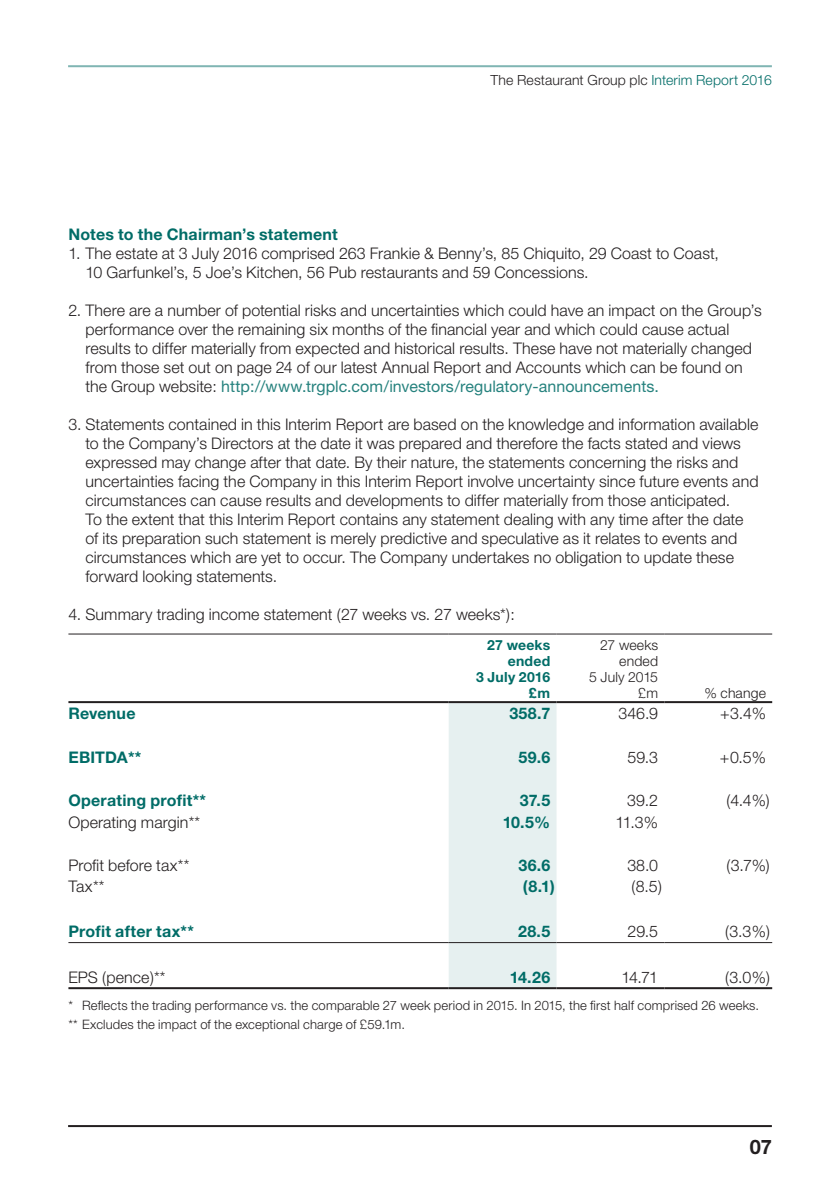
<style>
.page{position:relative;width:840px;height:1191px;background:#fff}
.page>*{position:absolute;margin:0;border:0;box-sizing:border-box;transform-origin:0 0}
.t1{font:700 20px "Helvetica Neue";color:#231f20}
.t2{font:300 16px/19px "Helvetica Neue";letter-spacing:.005em;color:#231f20}
.t3{font:700 16px "Helvetica Neue";letter-spacing:.015em;color:#006c67}
.t4{font:300 14px/16px "Helvetica Neue";letter-spacing:.01em;color:#231f20;text-align:right}
.t5{font:700 14px/16px "Helvetica Neue";letter-spacing:.015em;color:#006c67;text-align:right}
.t6{font:300 13px/18.8px "Helvetica Neue";letter-spacing:.01em;color:#231f20}
.s1{color:#006c67}
.s2{font-weight:400;color:#26827e}
</style>
<div class="page">
<hr style="left:68px;top:65px;width:703px;height:2px;background:#80b5b3">
<hr style="left:68px;top:1125px;width:703px;height:2px;background:#231f20">
<div style="left:448px;top:703px;width:108px;height:284px;background:#e6f0f0"></div>
<hr style="left:68px;top:633px;width:380px;height:1px;background:#231f20">
<hr style="left:448px;top:633px;width:108px;height:1px;background:#231f20">
<hr style="left:556px;top:633px;width:108px;height:1px;background:#231f20">
<hr style="left:664px;top:633px;width:107px;height:1px;background:#231f20">
<hr style="left:68px;top:701px;width:380px;height:2px;background:#231f20">
<hr style="left:448px;top:701px;width:108px;height:2px;background:#231f20">
<hr style="left:556px;top:701px;width:108px;height:2px;background:#231f20">
<hr style="left:664px;top:701px;width:107px;height:2px;background:#231f20">
<hr style="left:68px;top:987px;width:380px;height:2px;background:#231f20">
<hr style="left:448px;top:987px;width:108px;height:2px;background:#231f20">
<hr style="left:556px;top:987px;width:108px;height:2px;background:#231f20">
<hr style="left:664px;top:987px;width:107px;height:2px;background:#231f20">
<hr style="left:68px;top:942px;width:380px;height:1px;background:#231f20">
<hr style="left:448px;top:942px;width:108px;height:1px;background:#231f20">
<hr style="left:556px;top:942px;width:108px;height:1px;background:#231f20">
<hr style="left:664px;top:942px;width:107px;height:1px;background:#231f20">
<p class="t4" style="left:490px;top:71px;width:282px">The Restaurant Group plc <span class="s1">Interim Report 2016</span></p>
<p class="t3" style="left:68px;top:224px;width:271px">Notes to the Chairman’s statement</p>
<p class="t2" style="left:85px;top:243px;width:634px;text-indent:-17px">1. The estate at 3 July 2016 comprised 263 Frankie &amp; Benny’s, 85 Chiquito, 29 Coast to Coast,<br>10 Garfunkel’s, 5 Joe’s Kitchen, 56 Pub restaurants and 59 Concessions.</p>
<p class="t2" style="left:85px;top:300px;width:677px;text-indent:-17px">2. There are a number of potential risks and uncertainties which could have an impact on the Group’s performance over the remaining six months of the financial year and which could cause actual results to differ materially from expected and historical results. These have not materially changed from those set out on page 24 of our latest Annual Report and Accounts which can be found on the Group website: <span class="s2">http://www.trgplc.com/investors/regulatory-announcements.</span></p>
<p class="t2" style="left:85px;top:414px;width:674px;text-indent:-17px">3. Statements contained in this Interim Report are based on the knowledge and information available to the Company’s Directors at the date it was prepared and therefore the facts stated and views expressed may change after that date. By their nature, the statements concerning the risks and uncertainties facing the Company in this Interim Report involve uncertainty since future events and circumstances can cause results and developments to differ materially from those anticipated.<br>To the extent that this Interim Report contains any statement dealing with any time after the date of its preparation such statement is merely predictive and speculative as it relates to events and circumstances which are yet to occur. The Company undertakes no obligation to update these forward looking statements.</p>
<p class="t2" style="left:68px;top:604px;width:447px">4. Summary trading income statement (27 weeks vs. 27 weeks*):</p>
<p class="t5" style="left:476px;top:636px;width:76px">27 weeks ended<br>3 July 2016 £m</p>
<p class="t4" style="left:589px;top:636px;width:70px">27 weeks ended<br>5 July 2015 £m</p>
<p class="t4" style="left:704px;top:684px;width:63px">% change</p>
<p class="t3" style="left:68px;top:703px;width:69px">Revenue</p>
<p class="t3" style="left:509px;top:703px;width:42px">358.7</p>
<p class="t2" style="left:618px;top:703px;width:41px">346.9</p>
<p class="t2" style="left:719px;top:703px;width:47px">+3.4%</p>
<p class="t3" style="left:68px;top:747px;width:74px">EBITDA**</p>
<p class="t3" style="left:518px;top:747px;width:33px">59.6</p>
<p class="t2" style="left:627px;top:747px;width:32px">59.3</p>
<p class="t2" style="left:719px;top:747px;width:48px">+0.5%</p>
<p class="t3" style="left:68px;top:790px;width:139px">Operating profit**</p>
<p class="t3" style="left:519px;top:790px;width:32px">37.5</p>
<p class="t2" style="left:627px;top:790px;width:32px">39.2</p>
<p class="t2" style="left:726px;top:790px;width:45px">(4.4%)</p>
<p class="t2" style="left:68px;top:812px;width:133px">Operating margin**</p>
<p class="t3" style="left:502px;top:812px;width:49px">10.5%</p>
<p class="t2" style="left:615px;top:812px;width:44px">11.3%</p>
<p class="t2" style="left:68px;top:855px;width:122px">Profit before tax**</p>
<p class="t3" style="left:518px;top:855px;width:33px">36.6</p>
<p class="t2" style="left:627px;top:855px;width:32px">38.0</p>
<p class="t2" style="left:726px;top:855px;width:45px">(3.7%)</p>
<p class="t2" style="left:68px;top:877px;width:37px">Tax**</p>
<p class="t3" style="left:522px;top:877px;width:34px">(8.1)</p>
<p class="t2" style="left:631px;top:877px;width:32px">(8.5)</p>
<p class="t3" style="left:68px;top:921px;width:127px">Profit after tax**</p>
<p class="t3" style="left:517px;top:921px;width:34px">28.5</p>
<p class="t2" style="left:627px;top:921px;width:32px">29.5</p>
<p class="t2" style="left:724px;top:921px;width:46px">(3.3%)</p>
<p class="t2" style="left:68px;top:967px;width:98px">EPS (pence)**</p>
<p class="t3" style="left:509px;top:967px;width:42px">14.26</p>
<p class="t2" style="left:621px;top:967px;width:38px">14.71</p>
<p class="t2" style="left:724px;top:967px;width:46px">(3.0%)</p>
<p class="t6" style="left:68px;top:995px;width:691px">* Reflects the trading performance vs. the comparable 27 week period in 2015. In 2015, the first half comprised 26 weeks. ** Excludes the impact of the exceptional charge of £59.1m.</p>
<p class="t1" style="left:749px;top:1134px;width:24px">07</p>
</div>
